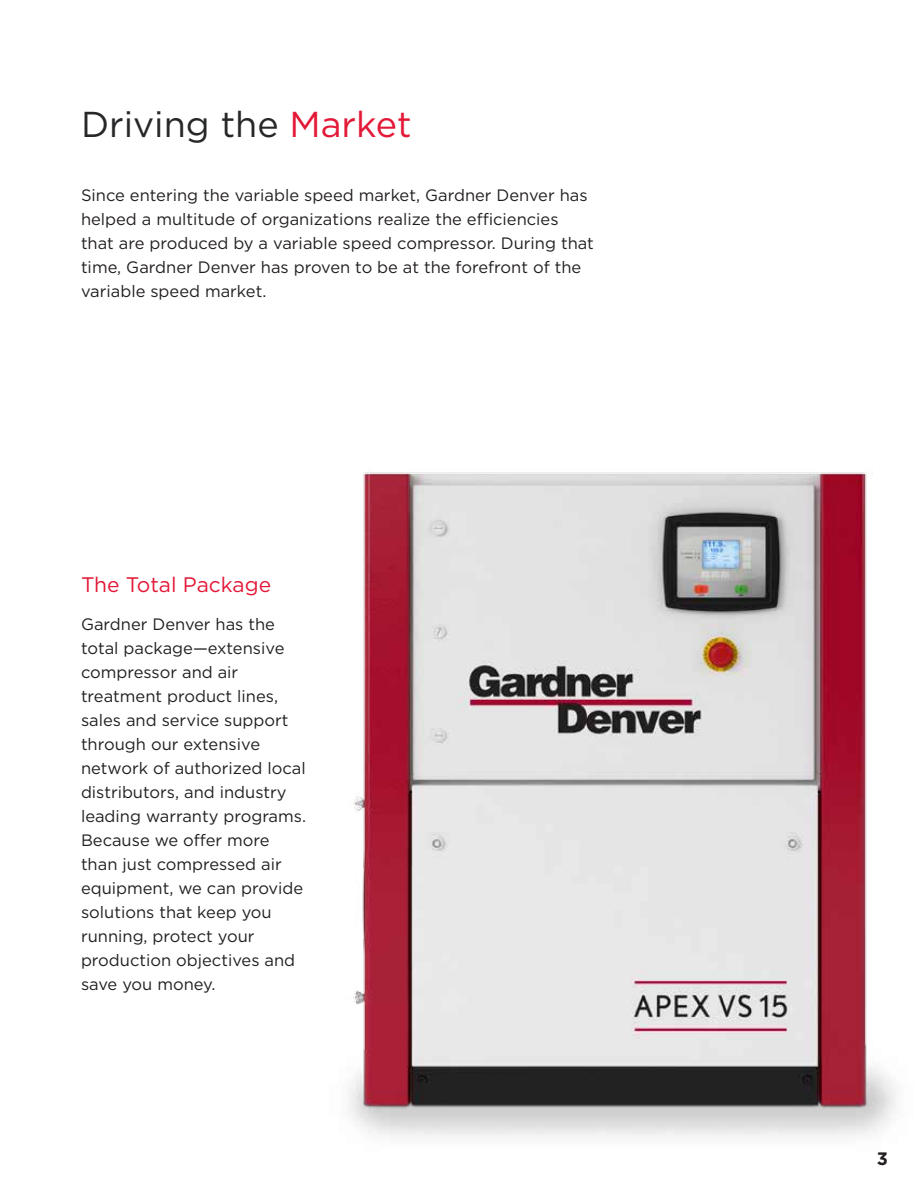
<style>
.page{position:relative;width:918px;height:1188px;background:#fff}
.page>*{position:absolute;margin:0;border:0;box-sizing:border-box;transform-origin:0 0}
.t1{font:36px "Gotham";color:#262729}
.t2{font:21px "Gotham";color:#e31837}
.t3{font:700 18px "Gotham";color:#231f20}
.t4{font:16.5px/24px "Gotham";color:#231f20}
.s1{color:#e31837}
</style>
<div class="page">
<img style="left:347px;top:472px;width:551px;height:664px">
<h1 class="t1" style="left:81px;top:101px;width:332px">Driving the <span class="s1">Market</span></h1>
<p class="t4" style="left:81px;top:183px;width:514px">Since entering the variable speed market, Gardner Denver has helped a multitude of organizations realize the efficiencies that are produced by a variable speed compressor. During that time, Gardner Denver has proven to be at the forefront of the variable speed market.</p>
<p class="t2" style="left:81px;top:572px;width:192px">The Total Package</p>
<p class="t4" style="left:81px;top:612px;width:227px">Gardner Denver has the total package—extensive compressor and air treatment product lines, sales and service support through our extensive network of authorized local distributors, and industry leading warranty programs.<br>Because we offer more than just compressed air equipment, we can provide solutions that keep you running, protect your production objectives and save you money.</p>
<p class="t3" style="left:877px;top:1147px;width:13px">3</p>
</div>
